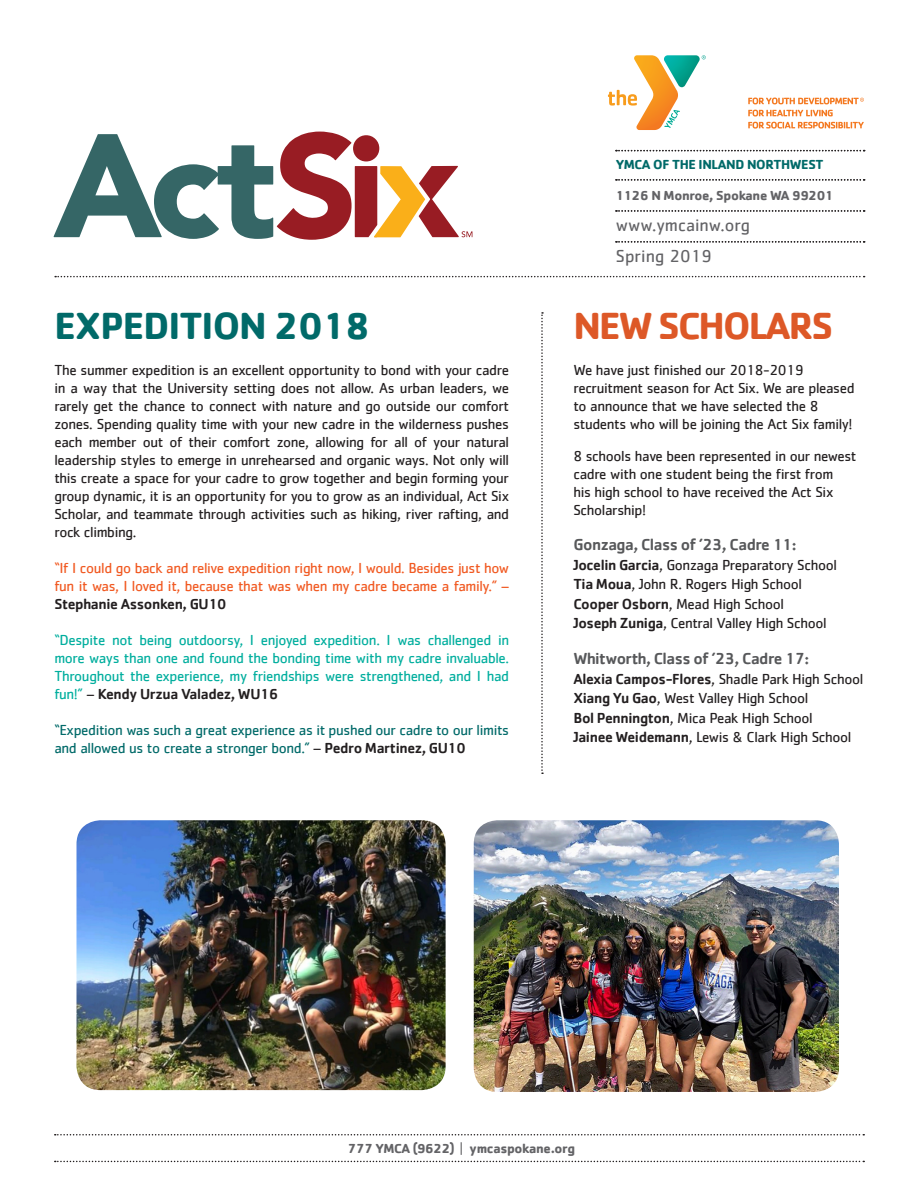
<style>
.page{position:relative;width:918px;height:1188px;background:#fff}
.page>*{position:absolute;margin:0;border:0;box-sizing:border-box;transform-origin:0 0}
.t1{font:700 39px "Cachet";letter-spacing:-.025em;color:#016a69}
.Heading_1{font:700 39px "Cachet";letter-spacing:-.05em;color:#dd5827}
.Vol_Issue_Date_Websi{font:18px "Cachet";color:#636366}
.Body_copy{font:500 16.5px "Cachet";letter-spacing:-.03em;color:#57585a}
.Heading_1-2{font:15px/18px "Cachet";letter-spacing:-.025em;color:#231f20}
.Heading_1-3{font:15px/18px "Cachet";letter-spacing:-.025em;color:#00ae9e;text-align:justify}
.Heading_1-4{font:15px/18px "Cachet";letter-spacing:-.025em;color:#f15921;text-align:justify}
.Heading_1-5{font:15px/18px "Cachet";letter-spacing:-.025em;color:#016a69}
.Address{font:700 13.5px "Cachet";letter-spacing:-.025em;color:#636366}
.Location{font:700 13.5px "Cachet";letter-spacing:-.025em;color:#636366}
.Location-2{font:700 13.5px "Cachet";letter-spacing:-.025em;color:#016a69}
.s1{font-weight:500;color:#231f20}
.s2{color:#231f20}
.s3{font-weight:500}
.s4{font-weight:400}
</style>
<div class="page">
<svg style="left:748px;top:110px;width:116px;height:19px"></svg>
<svg style="left:748px;top:98px;width:116px;height:6px"></svg>
<svg style="left:608px;top:55px;width:98px;height:75px"></svg>
<svg style="left:616px;top:150px;width:249px;height:1px"></svg>
<svg style="left:616px;top:179px;width:249px;height:2px"></svg>
<svg style="left:616px;top:210px;width:249px;height:2px"></svg>
<svg style="left:616px;top:241px;width:249px;height:2px"></svg>
<svg style="left:55px;top:276px;width:810px;height:1px"></svg>
<svg style="left:55px;top:1134px;width:809px;height:2px"></svg>
<svg style="left:55px;top:1161px;width:809px;height:1px"></svg>
<svg style="left:54px;top:132px;width:418px;height:108px"></svg>
<svg style="left:541px;top:312px;width:2px;height:462px"></svg>
<img style="left:474px;top:820px;width:365px;height:272px">
<img style="left:76px;top:820px;width:370px;height:270px">
<p class="t1" style="left:54px;top:301px;width:317px">EXPEDITION 2018</p>
<p class="Heading_1-2" style="left:54px;top:361px;width:456px;text-align:justify">The summer expedition is an excellent opportunity to bond with your cadre in a way that the University setting does not allow. As urban leaders, we rarely get the chance to connect with nature and go outside our comfort zones. Spending quality time with your new cadre in the wilderness pushes each member out of their comfort zone, allowing for all of your natural leadership styles to emerge in unrehearsed and organic ways. Not only will this create a space for your cadre to grow together and begin forming your group dynamic, it is an opportunity for you to grow as an individual, Act Six Scholar, and teammate through activities such as hiking, river rafting, and rock climbing.</p>
<p class="Heading_1-4" style="left:54px;top:559px;width:456px">“If I could go back and relive expedition right now, I would. Besides just how fun it was, I loved it, because that was when my cadre became a family.” – <span class="s1">Stephanie Assonken, GU10</span></p>
<p class="Heading_1-3" style="left:54px;top:631px;width:456px">“Despite not being outdoorsy, I enjoyed expedition. I was challenged in more ways than one and found the bonding time with my cadre invaluable.<br>Throughout the experience, my friendships were strengthened, and I had fun!” <span class="s2">–</span> <span class="s1">Kendy Urzua Valadez, WU16</span></p>
<p class="Heading_1-5" style="left:54px;top:721px;width:456px">“Expedition was such a great experience as it pushed our cadre to our limits and allowed us to create a stronger bond.” <span class="s2">–</span> <span class="s1">Pedro Martinez, GU10</span></p>
<p class="Location-2" style="left:616px;top:155px;width:209px">YMCA OF THE INLAND NORTHWEST</p>
<p class="Location" style="left:616px;top:187px;width:219px">1126 N Monroe, Spokane WA 99201</p>
<p class="Vol_Issue_Date_Websi" style="left:616px;top:214px;width:136px">www.ymcainw.org</p>
<p class="Vol_Issue_Date_Websi" style="left:616px;top:245px;width:97px">Spring 2019</p>
<p class="Heading_1" style="left:573px;top:301px;width:261px">NEW SCHOLARS</p>
<p class="Heading_1-2" style="left:573px;top:361px;width:283px">We have just finished our 2018-2019 recruitment season for Act Six. We are pleased to announce that we have selected the 8 students who will be joining the Act Six family!</p>
<p class="Heading_1-2" style="left:573px;top:447px;width:285px">8 schools have been represented in our newest cadre with one student being the first from<br>his high school to have received the Act Six Scholarship!</p>
<p class="Body_copy" style="left:573px;top:534px;width:225px">Gonzaga, Class of ’23, Cadre 11:</p>
<p class="Heading_1-2" style="left:573px;top:555px;width:265px"><span class="s3">Jocelin Garcia</span>, Gonzaga Preparatory School</p>
<p class="Heading_1-2" style="left:573px;top:575px;width:230px"><span class="s3">Tia Moua</span>, John R. Rogers High School</p>
<p class="Heading_1-2" style="left:573px;top:594px;width:212px"><span class="s3">Cooper Osborn</span>, Mead High School</p>
<p class="Heading_1-2" style="left:573px;top:614px;width:255px"><span class="s3">Joseph Zuniga</span>, Central Valley High School</p>
<p class="Body_copy" style="left:573px;top:649px;width:238px">Whitworth, Class of ’23, Cadre 17:</p>
<p class="Heading_1-2" style="left:573px;top:670px;width:291px"><span class="s3">Alexia Campos-Flores</span>, Shadle Park High School</p>
<p class="Heading_1-2" style="left:573px;top:689px;width:236px"><span class="s3">Xiang Yu Gao</span>, West Valley High School</p>
<p class="Heading_1-2" style="left:573px;top:709px;width:241px"><span class="s3">Bol Pennington</span>, Mica Peak High School</p>
<p class="Heading_1-2" style="left:573px;top:728px;width:280px"><span class="s3">Jainee Weidemann</span>, Lewis &amp; Clark High School</p>
<p class="Address" style="left:348px;top:1140px;width:229px">777 YMCA (9622) <span class="s4">|</span> ymcaspokane.org</p>
</div>
